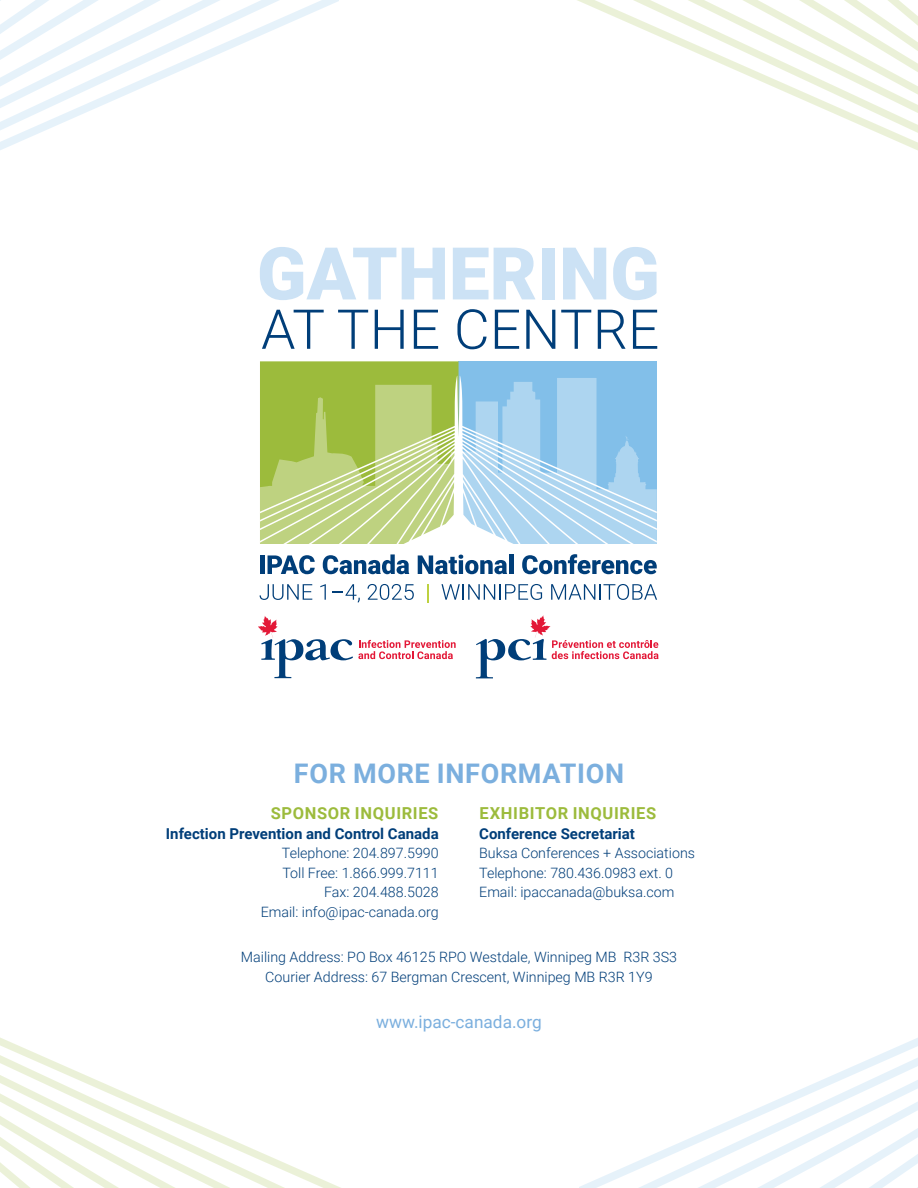
<style>
.page{position:relative;width:918px;height:1188px;background:#fff}
.page>*{position:absolute;margin:0;border:0;box-sizing:border-box;transform-origin:0 0}
.t1{font:700 27px "Roboto";letter-spacing:.025em;color:#7bafde}
.t2{font:17.25px "Roboto";color:#7bafde}
.t3{font:700 16.5px "Roboto";letter-spacing:.04em;color:#9cbb3c}
.t4{font:700 15px "Roboto";color:#003e79}
.t5{font:300 14.25px/19.5px "Roboto";color:#003e79;text-align:right}
</style>
<div class="page">
<svg style="left:259px;top:616px;width:197px;height:62px"></svg>
<svg style="left:476px;top:615px;width:183px;height:63px"></svg>
<div style="left:459px;top:361px;width:198px;height:183px;background:#82bfe9"></div>
<div style="left:260px;top:361px;width:199px;height:183px;background:#9cbb3c"></div>
<svg style="left:260px;top:584px;width:52px;height:16px"></svg>
<svg style="left:320px;top:584px;width:6px;height:16px"></svg>
<svg style="left:332px;top:584px;width:28px;height:19px"></svg>
<svg style="left:367px;top:584px;width:47px;height:16px"></svg>
<svg style="left:427px;top:584px;width:1px;height:19px"></svg>
<svg style="left:441px;top:584px;width:101px;height:16px"></svg>
<svg style="left:551px;top:584px;width:106px;height:16px"></svg>
<svg style="left:260px;top:247px;width:136px;height:53px"></svg>
<svg style="left:402px;top:248px;width:43px;height:51px"></svg>
<svg style="left:453px;top:248px;width:82px;height:51px"></svg>
<div style="left:542px;top:248px;width:12px;height:51px;background:#cce2f5"></div>
<svg style="left:563px;top:248px;width:43px;height:51px"></svg>
<svg style="left:613px;top:247px;width:44px;height:53px"></svg>
<svg style="left:262px;top:310px;width:62px;height:39px"></svg>
<svg style="left:338px;top:310px;width:30px;height:39px"></svg>
<svg style="left:375px;top:310px;width:29px;height:39px"></svg>
<svg style="left:414px;top:310px;width:24px;height:39px"></svg>
<svg style="left:457px;top:309px;width:30px;height:40px"></svg>
<svg style="left:495px;top:310px;width:24px;height:39px"></svg>
<svg style="left:526px;top:310px;width:29px;height:39px"></svg>
<svg style="left:561px;top:310px;width:30px;height:39px"></svg>
<svg style="left:598px;top:310px;width:27px;height:39px"></svg>
<svg style="left:633px;top:310px;width:24px;height:39px"></svg>
<svg style="left:260px;top:378px;width:397px;height:166px"></svg>
<hr style="left:260px;top:555px;width:4px;height:19px;background:#003e79">
<svg style="left:268px;top:555px;width:47px;height:19px"></svg>
<svg style="left:323px;top:554px;width:86px;height:20px"></svg>
<svg style="left:418px;top:555px;width:89px;height:19px"></svg>
<hr style="left:509px;top:554px;width:4px;height:20px;background:#003e79">
<svg style="left:522px;top:554px;width:135px;height:20px"></svg>
<svg style="left:0;top:1037px;width:341px;height:151px"></svg>
<svg style="left:579px;top:1038px;width:339px;height:150px"></svg>
<svg style="left:577px;top:0;width:341px;height:151px"></svg>
<svg style="left:0;top:0;width:339px;height:150px"></svg>
<h1 class="t1" style="left:294px;top:754px;width:332px">FOR MORE INFORMATION</h1>
<p class="t3" style="left:271px;top:802px;width:169px">SPONSOR INQUIRIES</p>
<p class="t4" style="left:166px;top:823px;width:274px">Infection Prevention and Control Canada</p>
<p class="t5" style="left:261px;top:843px;width:180px">Telephone: 204.897.5990<br>Toll Free: 1.866.999.7111<br>Fax: 204.488.5028<br>Email: info@ipac-canada.org</p>
<p class="t3" style="left:480px;top:802px;width:178px">EXHIBITOR INQUIRIES</p>
<p class="t4" style="left:479px;top:823px;width:157px">Conference Secretariat</p>
<p class="t5" style="left:479px;top:843px;width:217px;text-align:left">Buksa Conferences + Associations<br>Telephone: 780.436.0983 ext. 0<br>Email: ipaccanada@buksa.com</p>
<p class="t5" style="left:241px;top:947px;width:438px;text-align:center">Mailing Address: PO Box 46125 RPO Westdale, Winnipeg MB R3R 3S3<br>Courier Address: 67 Bergman Crescent, Winnipeg MB R3R 1Y9</p>
<p class="t2" style="left:376px;top:1009px;width:167px">www.ipac-canada.org</p>
</div>
